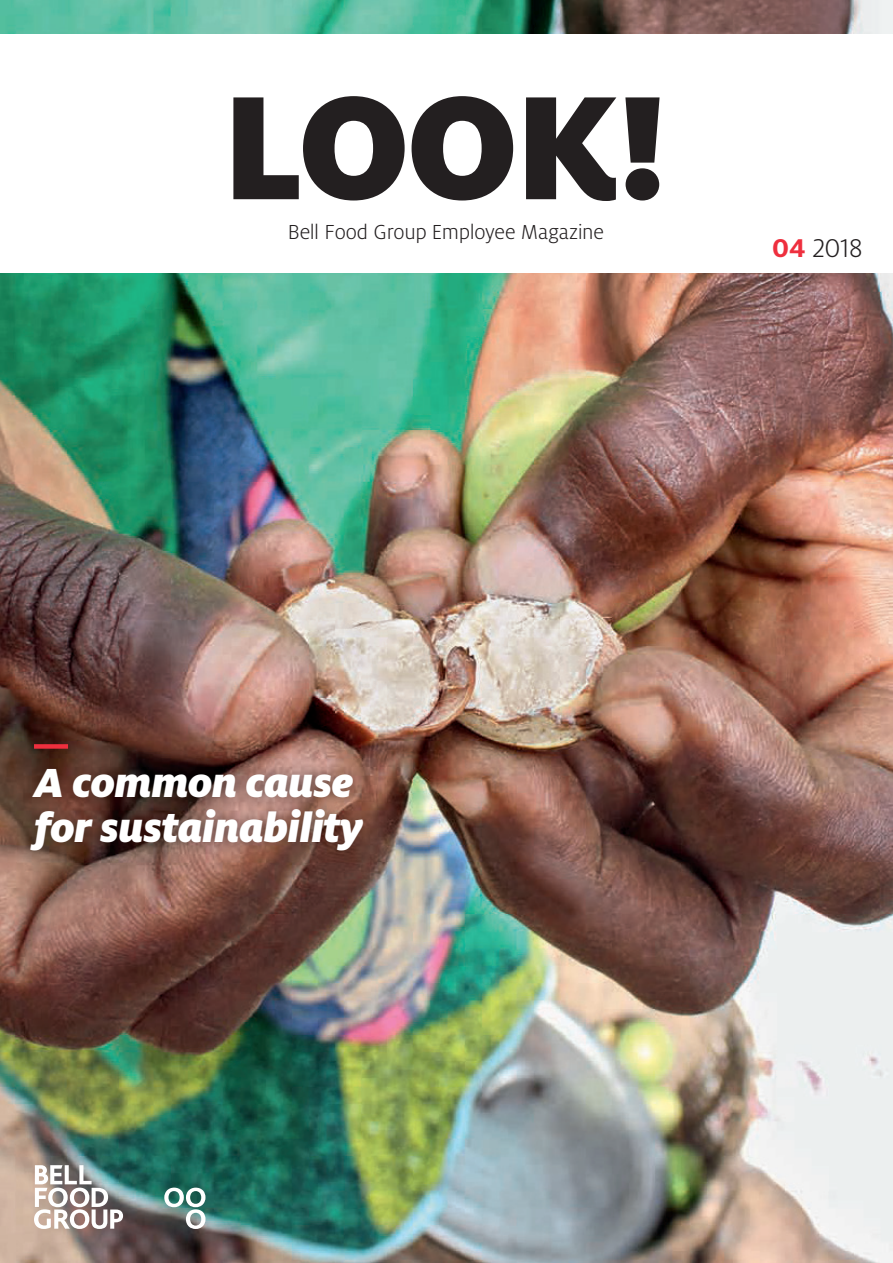
<style>
.page{position:relative;width:893px;height:1263px;background:#fff}
.page>*{position:absolute;margin:0;border:0;box-sizing:border-box;transform-origin:0 0}
.t1{font:italic 900 45px/45px "Milo Pro";letter-spacing:-.015em;color:#fff}
.t2{font:300 28.5px "Milo Pro";color:#231f20}
.t3{font:300 22.5px "Milo Pro";letter-spacing:-.01em;color:#231f20}
.s1{font-weight:700;color:#ee2f3e}
</style>
<div class="page">
<img style="left:0;top:0;width:893px;height:1263px">
<svg style="left:164px;top:1187px;width:41px;height:42px"></svg>
<svg style="left:34px;top:1165px;width:89px;height:64px"></svg>
<div style="left:0;top:34px;width:893px;height:238px;background:#fff"></div>
<svg style="left:233px;top:96px;width:427px;height:105px"></svg>
<img style="left:17px;top:754px;width:360px;height:110px">
<div style="left:34px;top:744px;width:34px;height:5px;background:#ee2f3e"></div>
<p class="t3" style="left:288px;top:220px;width:318px">Bell Food Group Employee Magazine</p>
<p class="t2" style="left:772px;top:232px;width:92px"><span class="s1">04</span> 2018</p>
<p class="t1" style="left:34px;top:760px;width:330px">A common cause for sustainability</p>
</div>
